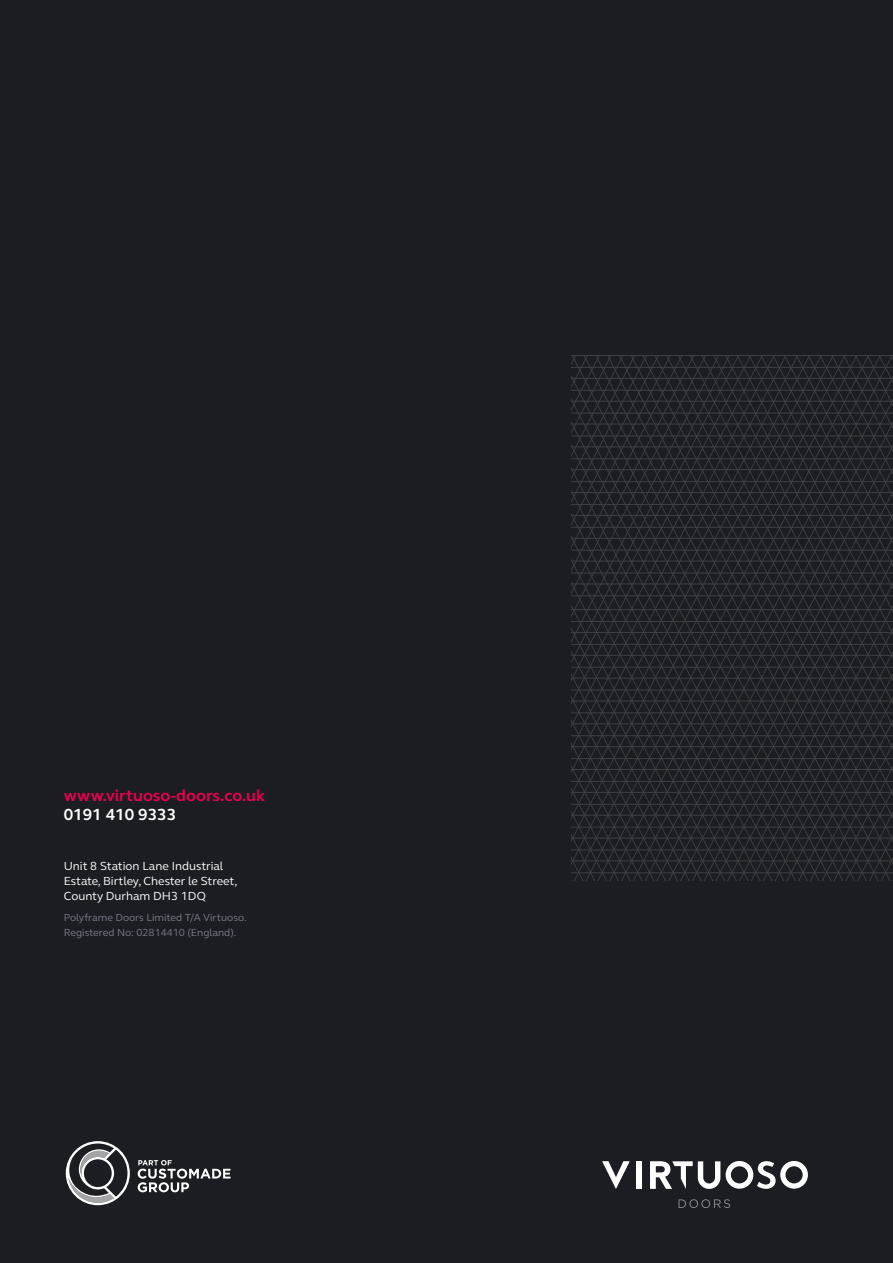
<style>
.page{position:relative;width:893px;height:1263px;background:#1c1d23}
.page>*{position:absolute;margin:0;border:0;box-sizing:border-box;transform-origin:0 0}
.t1{font:700 16.5px "FS Elliot Pro";color:#e6004d}
.t2{font:700 16.5px "FS Elliot Pro";color:#fff}
.t3{font:12px/15px "FS Elliot Pro";color:#fff}
.t4{font:10.5px/15px "FS Elliot Pro";color:#787c86}
</style>
<div class="page">
<svg style="left:138px;top:1160px;width:92px;height:32px"></svg>
<svg style="left:66px;top:1141px;width:64px;height:64px"></svg>
<svg style="left:572px;top:355px;width:321px;height:525px"></svg>
<div style="left:636px;top:1161px;width:6px;height:28px;background:#fff"></div>
<svg style="left:602px;top:1161px;width:28px;height:28px"></svg>
<svg style="left:726px;top:1161px;width:82px;height:28px"></svg>
<svg style="left:650px;top:1161px;width:70px;height:28px"></svg>
<svg style="left:678px;top:1199px;width:52px;height:9px"></svg>
<h1 class="t1" style="left:64px;top:784px;width:203px">www.virtuoso-doors.co.uk</h1>
<h1 class="t2" style="left:64px;top:804px;width:114px">0191 410 9333</h1>
<p class="t3" style="left:64px;top:858px;width:175px">Unit 8 Station Lane Industrial<br>Estate, Birtley, Chester le Street,<br>County Durham DH3 1DQ</p>
<p class="t4" style="left:64px;top:909px;width:184px">Polyframe Doors Limited T/A Virtuoso.<br>Registered No: 02814410 (England).</p>
</div>
